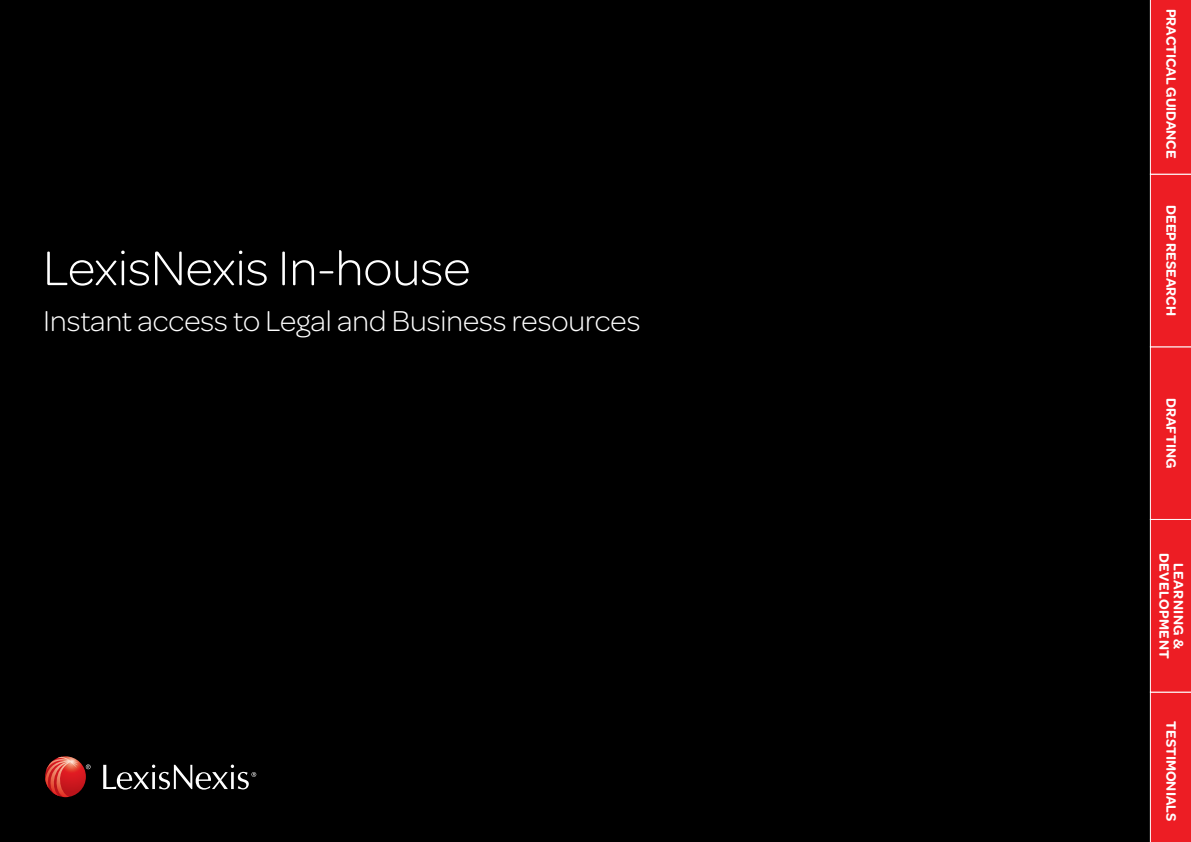
<style>
.page{position:relative;width:1191px;height:842px;background:#000}
.page>*{position:absolute;margin:0;border:0;box-sizing:border-box;transform-origin:0 0}
.t1{font:300 51.7px "Omnes";color:#fff}
.t2{font:300 30.7px "Omnes";color:#fff}
.t3{font:600 14.5px "Omnes";color:#fff}
.t4{font:600 14.5px/14.5px "Omnes";letter-spacing:.03em;color:#fff;text-align:center}
</style>
<div class="page">
<div style="left:1149px;top:0;width:42px;height:842px;background:#ed1d24"></div>
<svg style="left:86px;top:764px;width:5px;height:5px"></svg>
<svg style="left:103px;top:764px;width:153px;height:26px"></svg>
<svg style="left:45px;top:756px;width:41px;height:41px"></svg>
<svg style="left:45px;top:757px;width:33px;height:40px"></svg>
<h1 class="t1" style="left:43px;top:234px;width:429px">LexisNexis In-house</h1>
<h2 class="t2" style="left:43px;top:301px;width:598px">Instant access to Legal and Business resources</h2>
<p class="t3" style="left:1181px;top:9px;width:151px;rotate:90deg">PRACTICAL GUIDANCE</p>
<p class="t3" style="left:1181px;top:205px;width:112px;rotate:90deg">DEEP RESEARCH</p>
<p class="t3" style="left:1181px;top:398px;width:72px;rotate:90deg">DRAFTING</p>
<p class="t4" style="left:1186px;top:553px;width:108px;rotate:90deg">LEARNING &amp;<br>DEVELOPMENT</p>
<p class="t3" style="left:1181px;top:721px;width:101px;rotate:90deg">TESTIMONIALS</p>
</div>
